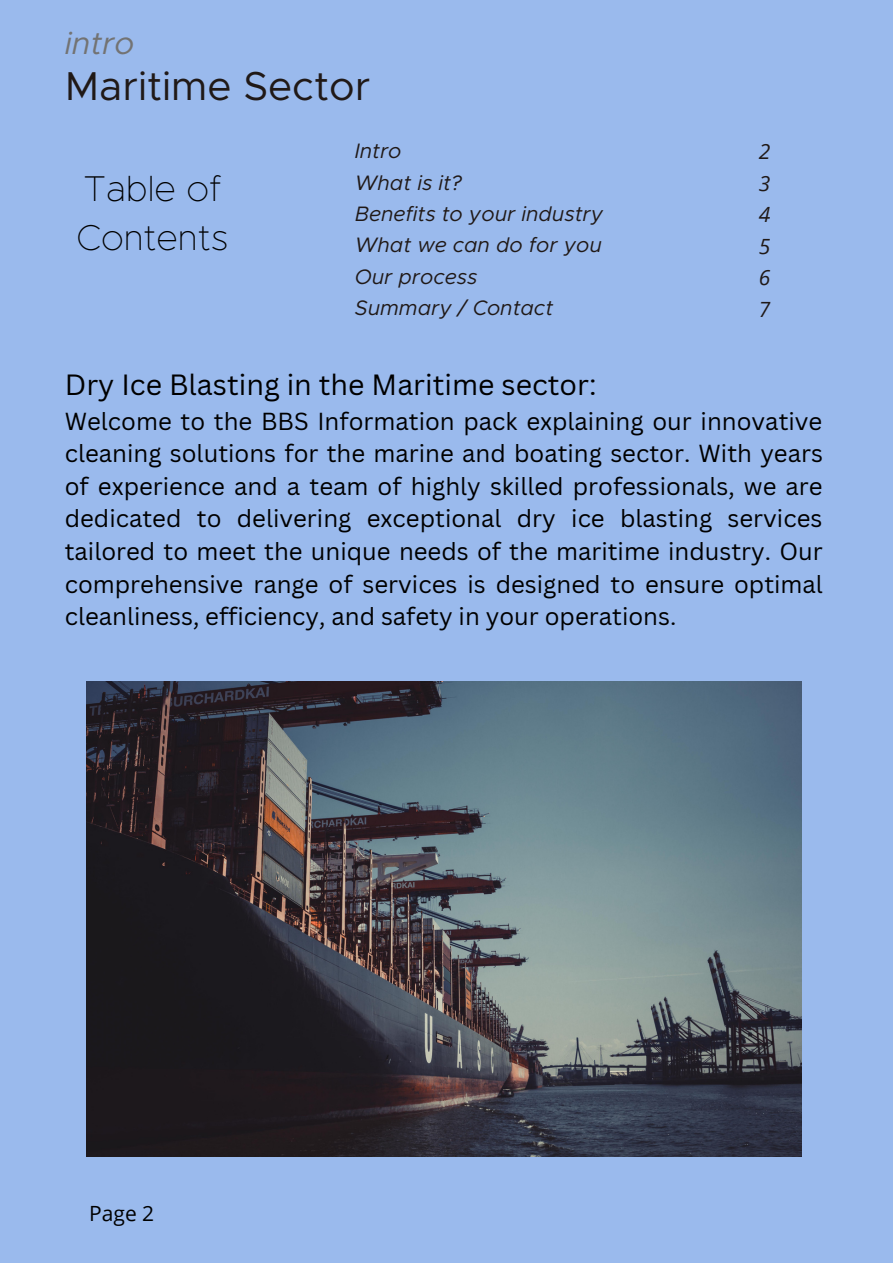
<style>
.page{position:relative;width:893px;height:1264px;background:#fff}
.page>*{position:absolute;margin:0;border:0;box-sizing:border-box;transform-origin:0 0}
.t1{font:40.5px "Metropolis";color:#201917}
.t2{font:100 36px/49.5px "Metropolis";color:#000}
.t3{font:italic 31.5px "Metropolis";color:#737373}
.t4{font:28.5px "Canva Sans";color:#000}
.t5{font:24px/32.5px "Canva Sans";color:#000;text-align:justify}
.t6{font:italic 21px "Metropolis";color:#201917}
.t7{font:italic 21px "Open Sans";color:#201917}
.t8{font:21px "Open Sans";color:#000}
</style>
<div class="page">
<div style="left:0;top:0;width:892px;height:1262px;background:#9abaed"></div>
<img style="left:87px;top:681px;width:714px;height:475px">
<p class="t3" style="left:65px;top:29px;width:71px">intro</p>
<p class="t1" style="left:65px;top:68px;width:307px">Maritime Sector</p>
<p class="t2" style="left:77px;top:165px;width:153px">Table of<br>Contents</p>
<p class="t6" style="left:355px;top:141px;width:48px">Intro</p>
<p class="t6" style="left:355px;top:173px;width:108px">What is it?</p>
<p class="t6" style="left:355px;top:204px;width:250px">Benefits to your industry</p>
<p class="t6" style="left:355px;top:236px;width:248px">What we can do for you</p>
<p class="t6" style="left:355px;top:267px;width:124px">Our process</p>
<p class="t6" style="left:355px;top:299px;width:200px">Summary / Contact</p>
<p class="t7" style="left:758px;top:137px;width:13px">2</p>
<p class="t7" style="left:758px;top:168px;width:13px">3</p>
<p class="t7" style="left:758px;top:200px;width:13px">4</p>
<p class="t7" style="left:758px;top:231px;width:13px">5</p>
<p class="t7" style="left:758px;top:263px;width:13px">6</p>
<p class="t7" style="left:758px;top:294px;width:13px">7</p>
<p class="t4" style="left:65px;top:364px;width:533px">Dry Ice Blasting in the Maritime sector:</p>
<p class="t5" style="left:65px;top:404px;width:759px">Welcome to the BBS Information pack explaining our innovative cleaning solutions for the marine and boating sector. With years of experience and a team of highly skilled professionals, we are dedicated to delivering exceptional dry ice blasting services tailored to meet the unique needs of the maritime industry. Our comprehensive range of services is designed to ensure optimal cleanliness, efficiency, and safety in your operations.</p>
<p class="t8" style="left:89px;top:1197px;width:66px">Page 2</p>
</div>
